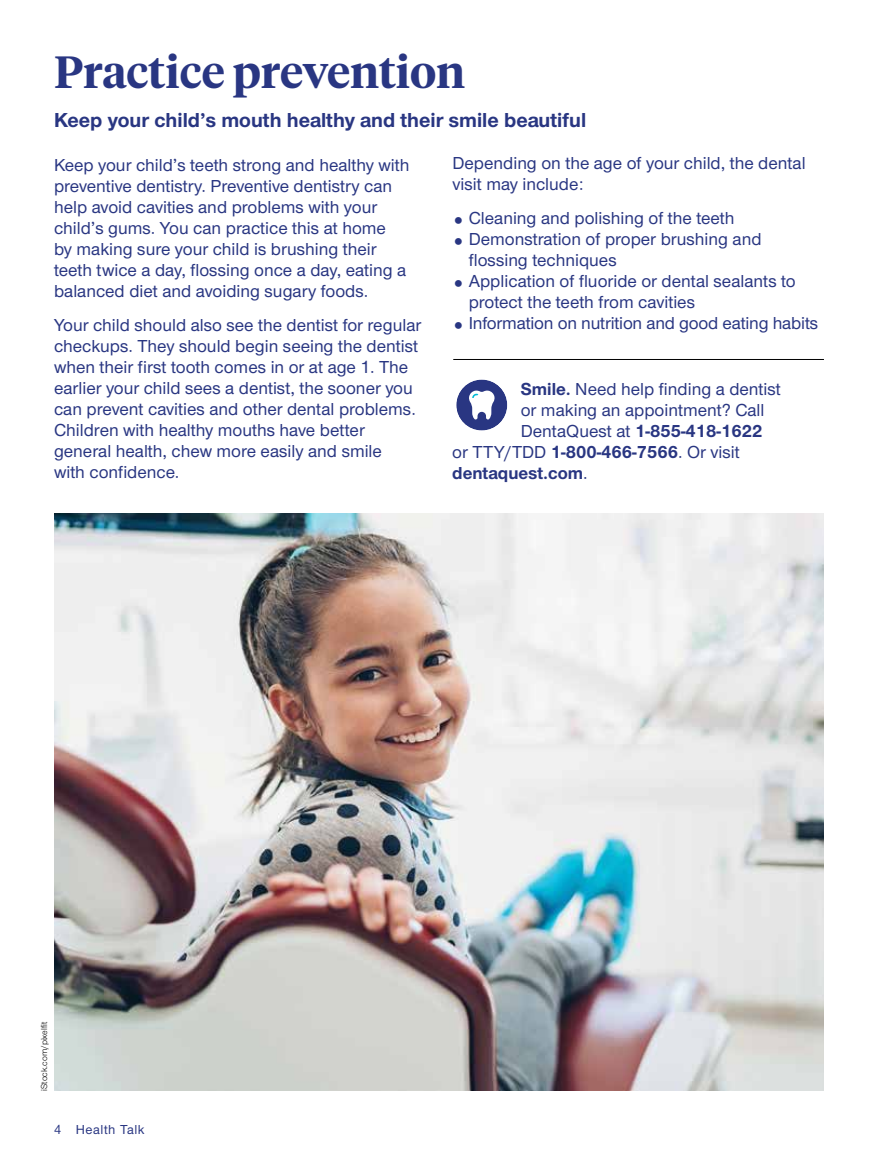
<style>
.page{position:relative;width:878px;height:1161px;background:#fff}
.page>*{position:absolute;margin:0;border:0;box-sizing:border-box;transform-origin:0 0}
.t1{font:600 45px "UHC Serif Headline";color:#293682}
.t2{font:700 21px "UHC Sans";color:#293682}
.t3{font:500 18px/21px "UHC Sans";color:#293682}
.t4{font:700 18px "UHC Sans";color:#293682}
.t5{font:500 13.5px "UHC Sans";letter-spacing:.04em;color:#293682}
.t6{font:9px "UHC Sans";color:#000}
.s1{font-weight:700}
.s2{font-weight:500}
</style>
<div class="page">
<img style="left:54px;top:513px;width:770px;height:578px">
<hr style="left:453px;top:359px;width:370px;height:1px;background:#000">
<div style="left:456px;top:380px;width:51px;height:51px;background:#293682;border-radius:50%"></div>
<svg style="left:469px;top:391px;width:25px;height:28px"></svg>
<h1 class="t1" style="left:54px;top:42px;width:412px">Practice prevention</h1>
<p class="t2" style="left:54px;top:106px;width:533px">Keep your child’s mouth healthy and their smile beautiful</p>
<p class="t3" style="left:54px;top:153px;width:357px">Keep your child’s teeth strong and healthy with preventive dentistry. Preventive dentistry can help avoid cavities and problems with your child’s gums. You can practice this at home<br>by making sure your child is brushing their teeth twice a day, flossing once a day, eating a balanced diet and avoiding sugary foods.</p>
<p class="t3" style="left:54px;top:314px;width:369px">Your child should also see the dentist for regular checkups. They should begin seeing the dentist when their first tooth comes in or at age 1. The earlier your child sees a dentist, the sooner you can prevent cavities and other dental problems.<br>Children with healthy mouths have better general health, chew more easily and smile<br>with confidence.</p>
<p class="t3" style="left:452px;top:152px;width:355px">Depending on the age of your child, the dental visit may include:</p>
<p class="t3" style="left:468px;top:207px;width:351px">Cleaning and polishing of the teeth Demonstration of proper brushing and flossing techniques<br>Application of fluoride or dental sealants to protect the teeth from cavities<br>Information on nutrition and good eating habits</p>
<p class="t3" style="left:521px;top:377px;width:262px"><span class="s1">Smile.</span> Need help finding a dentist</p>
<p class="t3" style="left:521px;top:398px;width:245px">or making an appointment? Call</p>
<p class="t4" style="left:521px;top:418px;width:243px"><span class="s2">DentaQuest at</span> 1-855-418-1622</p>
<p class="t3" style="left:452px;top:440px;width:289px">or TTY/TDD <span class="s1">1-800-466-7566</span>. Or visit</p>
<p class="t4" style="left:452px;top:460px;width:137px">dentaquest.com<span class="s2">.</span></p>
<p class="t6" style="left:38px;top:1091px;width:71px;rotate:-90deg">iStock.com/pixelfit</p>
<p class="t5" style="left:54px;top:1120px;width:92px">4 Health Talk</p>
</div>
